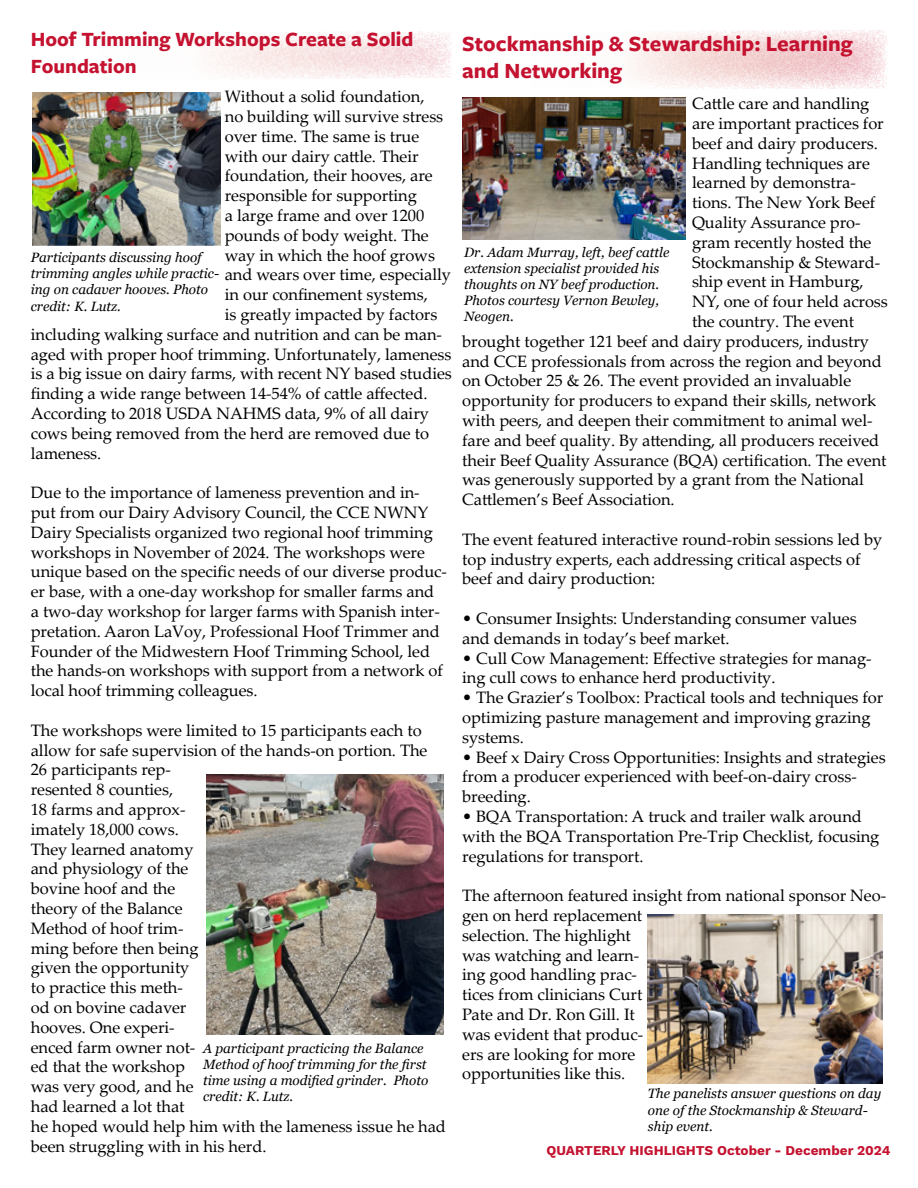
<style>
.page{position:relative;width:918px;height:1188px;background:#fff}
.page>*{position:absolute;margin:0;border:0;box-sizing:border-box;transform-origin:0 0}
.t1{font:700 22.5px/27px "Freight Sans Pro";color:#c41230}
.t2{font:700 21px/27px "Freight Sans Pro";color:#c41230}
.t3{font:16.5px/19.8px "Palatino Linotype";letter-spacing:-.005em;color:#000}
.t4{font:italic 13.5px/16.2px "Georgia";color:#000}
.t5{font:700 13.5px "Work Sans";color:#c41230}
</style>
<div class="page">
<svg style="left:629px;top:30px;width:258px;height:59px"></svg>
<svg style="left:206px;top:31px;width:246px;height:48px"></svg>
<img style="left:206px;top:774px;width:238px;height:260px">
<img style="left:32px;top:93px;width:188px;height:153px">
<img style="left:463px;top:97px;width:222px;height:143px">
<img style="left:648px;top:915px;width:235px;height:169px">
<p class="t2" style="left:31px;top:25px;width:384px">Hoof Trimming Workshops Create a Solid<br>Foundation</p>
<p class="t3" style="left:225px;top:86px;width:201px">Without a solid foundation,</p>
<p class="t3" style="left:225px;top:106px;width:220px">no building will survive stress</p>
<p class="t3" style="left:225px;top:126px;width:196px">over time. The same is true</p>
<p class="t3" style="left:225px;top:145px;width:195px">with our dairy cattle. Their</p>
<p class="t3" style="left:225px;top:165px;width:209px">foundation, their hooves, are</p>
<p class="t3" style="left:225px;top:185px;width:194px">responsible for supporting</p>
<p class="t3" style="left:225px;top:205px;width:201px">a large frame and over 1200</p>
<p class="t3" style="left:225px;top:225px;width:205px">pounds of body weight. The</p>
<p class="t3" style="left:225px;top:244px;width:212px">way in which the hoof grows</p>
<p class="t3" style="left:225px;top:264px;width:228px">and wears over time, especially</p>
<p class="t3" style="left:225px;top:284px;width:205px">in our confinement systems,</p>
<p class="t3" style="left:225px;top:304px;width:214px">is greatly impacted by factors</p>
<p class="t3" style="left:31px;top:324px;width:413px">including walking surface and nutrition and can be man-</p>
<p class="t3" style="left:31px;top:343px;width:422px">aged with proper hoof trimming. Unfortunately, lameness</p>
<p class="t3" style="left:31px;top:363px;width:423px">is a big issue on dairy farms, with recent NY based studies</p>
<p class="t3" style="left:31px;top:383px;width:398px">finding a wide range between 14-54% of cattle affected.</p>
<p class="t3" style="left:31px;top:403px;width:400px">According to 2018 USDA NAHMS data, 9% of all dairy</p>
<p class="t3" style="left:31px;top:423px;width:400px">cows being removed from the herd are removed due to</p>
<p class="t3" style="left:31px;top:442px;width:72px">lameness.</p>
<p class="t3" style="left:31px;top:482px;width:418px">Due to the importance of lameness prevention and in&shy;put from our Dairy Advisory Council, the CCE NWNY Dairy Specialists organized two regional hoof trimming workshops in November of 2024. The workshops were unique based on the specific needs of our diverse produc&shy;er base, with a one-day workshop for smaller farms and<br>a two-day workshop for larger farms with Spanish inter&shy;pretation. Aaron LaVoy, Professional Hoof Trimmer and Founder of the Midwestern Hoof Trimming School, led the hands-on workshops with support from a network of local hoof trimming colleagues.</p>
<p class="t3" style="left:31px;top:720px;width:417px">The workshops were limited to 15 participants each to allow for safe supervision of the hands-on portion. The<br>26 participants rep-<br>resented 8 counties,<br>18 farms and approx-<br>imately 18,000 cows.<br>They learned anatomy<br>and physiology of the<br>bovine hoof and the<br>theory of the Balance<br>Method of hoof trim-<br>ming before then being<br>given the opportunity<br>to practice this meth-<br>od on bovine cadaver<br>hooves. One experi-<br>enced farm owner not-<br>ed that the workshop<br>was very good, and he<br>had learned a lot that<br>he hoped would help him with the lameness issue he had been struggling with in his herd.</p>
<p class="t4" style="left:31px;top:249px;width:190px">Participants discussing hoof trimming angles while practic&shy;ing on cadaver hooves. Photo credit: K. Lutz.</p>
<p class="t4" style="left:203px;top:1040px;width:227px">A participant practicing the Balance<br>Method of hoof trimming for the first time using a modified grinder. Photo credit: K. Lutz.</p>
<h1 class="t1" style="left:462px;top:29px;width:392px">Stockmanship &amp; Stewardship: Learning and Networking</h1>
<p class="t3" style="left:692px;top:93px;width:179px">Cattle care and handling</p>
<p class="t3" style="left:692px;top:113px;width:193px">are important practices for</p>
<p class="t3" style="left:692px;top:133px;width:187px">beef and dairy producers.</p>
<p class="t3" style="left:692px;top:153px;width:179px">Handling techniques are</p>
<p class="t3" style="left:692px;top:172px;width:165px">learned by demonstra-</p>
<p class="t3" style="left:692px;top:192px;width:185px">tions. The New York Beef</p>
<p class="t3" style="left:692px;top:212px;width:170px">Quality Assurance pro-</p>
<p class="t3" style="left:692px;top:232px;width:181px">gram recently hosted the</p>
<p class="t3" style="left:692px;top:252px;width:190px">Stockmanship &amp; Steward-</p>
<p class="t3" style="left:692px;top:271px;width:173px">ship event in Hamburg,</p>
<p class="t3" style="left:692px;top:291px;width:197px">NY, one of four held across</p>
<p class="t3" style="left:692px;top:311px;width:164px">the country. The event</p>
<p class="t3" style="left:462px;top:331px;width:408px">brought together 121 beef and dairy producers, industry</p>
<p class="t3" style="left:462px;top:351px;width:421px">and CCE professionals from across the region and beyond</p>
<p class="t3" style="left:462px;top:370px;width:391px">on October 25 &amp; 26. The event provided an invaluable</p>
<p class="t3" style="left:462px;top:390px;width:416px">opportunity for producers to expand their skills, network</p>
<p class="t3" style="left:462px;top:410px;width:412px">with peers, and deepen their commitment to animal wel-</p>
<p class="t3" style="left:462px;top:430px;width:419px">fare and beef quality. By attending, all producers received</p>
<p class="t3" style="left:462px;top:450px;width:426px">their Beef Quality Assurance (BQA) certification. The event</p>
<p class="t3" style="left:462px;top:469px;width:403px">was generously supported by a grant from the National</p>
<p class="t3" style="left:462px;top:489px;width:214px">Cattlemen’s Beef Association.</p>
<p class="t3" style="left:462px;top:529px;width:422px">The event featured interactive round-robin sessions led by top industry experts, each addressing critical aspects of beef and dairy production:</p>
<p class="t3" style="left:462px;top:608px;width:396px">• Consumer Insights: Understanding consumer values and demands in today’s beef market.</p>
<p class="t3" style="left:462px;top:648px;width:411px">• Cull Cow Management: Effective strategies for manag&shy;ing cull cows to enhance herd productivity.</p>
<p class="t3" style="left:462px;top:687px;width:423px">• The Grazier’s Toolbox: Practical tools and techniques for optimizing pasture management and improving grazing systems.</p>
<p class="t3" style="left:462px;top:747px;width:425px">• Beef x Dairy Cross Opportunities: Insights and strategies from a producer experienced with beef-on-dairy cross&shy;breeding.</p>
<p class="t3" style="left:462px;top:806px;width:419px">• BQA Transportation: A truck and trailer walk around with the BQA Transportation Pre-Trip Checklist, focusing regulations for transport.</p>
<p class="t3" style="left:462px;top:885px;width:425px">The afternoon featured insight from national sponsor Neo&shy;gen on herd replacement<br>selection. The highlight<br>was watching and learn-<br>ing good handling prac-<br>tices from clinicians Curt<br>Pate and Dr. Ron Gill. It<br>was evident that produc-<br>ers are looking for more<br>opportunities like this.</p>
<p class="t4" style="left:464px;top:244px;width:207px">Dr. Adam Murray, left, beef cattle extension specialist provided his thoughts on NY beef production.<br>Photos courtesy Vernon Bewley,<br>Neogen.</p>
<p class="t4" style="left:648px;top:1086px;width:235px">The panelists answer questions on day one of the Stockmanship &amp; Steward&shy;ship event.</p>
<p class="t5" style="left:547px;top:1143px;width:345px">QUARTERLY HIGHLIGHTS October - December 2024</p>
</div>
